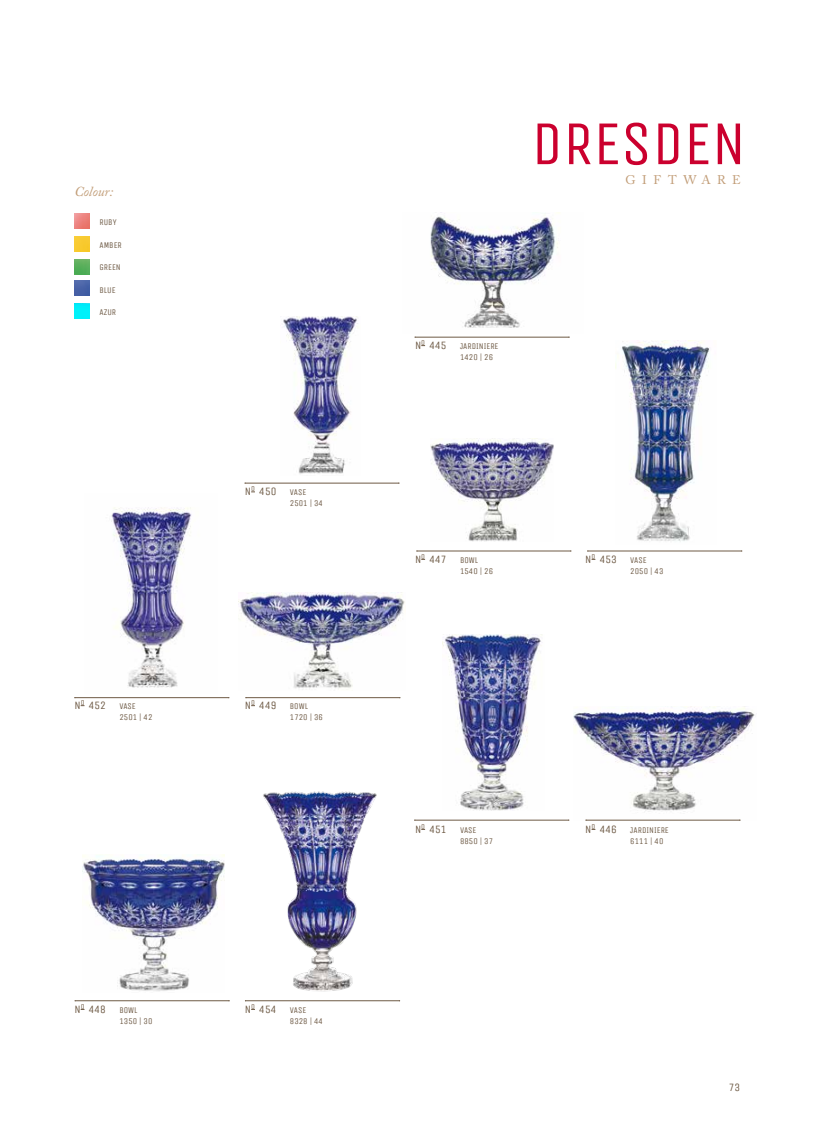
<style>
.page{position:relative;width:815px;height:1134px;background:#fff}
.page>*{position:absolute;margin:0;border:0;box-sizing:border-box;transform-origin:0 0}
.t1{font:62.5px "Unica One";color:#cb002e}
.t2{font:italic 13.75px "Adobe Caslon Pro";color:#c19c76}
.t3{font:12.5px "Adobe Caslon Pro";letter-spacing:.515em;color:#c19c76}
.t4{font:11.25px "Unica One";color:#6e5a45}
.t5{font:8.75px/11.2px "Unica One";color:#6e5a45}
.s1{font-size:8.75px}
.s2{font-size:11.25px}
</style>
<div class="page">
<img style="left:245px;top:791px;width:155px;height:211px">
<hr style="left:246px;top:1000px;width:154px;height:1px;background:#6e5a45">
<img style="left:83px;top:854px;width:142px;height:137px">
<img style="left:573px;top:707px;width:182px;height:113px">
<img style="left:443px;top:634px;width:99px;height:176px">
<img style="left:430px;top:216px;width:128px;height:112px">
<img style="left:238px;top:593px;width:167px;height:96px">
<hr style="left:246px;top:697px;width:154px;height:1px;background:#6e5a45">
<hr style="left:415px;top:820px;width:154px;height:1px;background:#6e5a45">
<hr style="left:75px;top:1000px;width:154px;height:1px;background:#6e5a45">
<hr style="left:417px;top:551px;width:154px;height:1px;background:#6e5a45">
<img style="left:615px;top:341px;width:94px;height:201px">
<hr style="left:588px;top:551px;width:154px;height:1px;background:#6e5a45">
<img style="left:111px;top:507px;width:81px;height:181px">
<hr style="left:75px;top:697px;width:154px;height:1px;background:#6e5a45">
<hr style="left:586px;top:820px;width:154px;height:1px;background:#6e5a45">
<hr style="left:415px;top:337px;width:154px;height:1px;background:#6e5a45">
<hr style="left:245px;top:483px;width:154px;height:1px;background:#6e5a45">
<img style="left:283px;top:316px;width:75px;height:158px">
<img style="left:431px;top:438px;width:123px;height:104px">
<img style="left:74px;top:213px;width:15px;height:15px">
<img style="left:74px;top:236px;width:15px;height:15px">
<img style="left:74px;top:259px;width:15px;height:15px">
<img style="left:74px;top:281px;width:15px;height:15px">
<img style="left:74px;top:304px;width:15px;height:15px">
<h2 class="t2" style="left:74px;top:183px;width:40px">Colour:</h2>
<p class="t5" style="left:100px;top:217px;width:19px">RUBY</p>
<p class="t5" style="left:100px;top:239px;width:24px">AMBER</p>
<p class="t5" style="left:100px;top:262px;width:23px">GREEN</p>
<p class="t5" style="left:100px;top:284px;width:18px">BLUE</p>
<p class="t5" style="left:100px;top:307px;width:18px">AZUR</p>
<p class="t4" style="left:74px;top:698px;width:63px">N<sup>O</sup> 452 <span class="s1">VASE</span></p>
<p class="t5" style="left:119px;top:712px;width:35px">2501 | 42</p>
<p class="t4" style="left:74px;top:1002px;width:65px">N<sup>O</sup> 448 <span class="s1">BOWL</span></p>
<p class="t5" style="left:119px;top:1015px;width:35px">1350 | 30</p>
<p class="t4" style="left:245px;top:485px;width:63px">N<sup>O</sup> 450 <span class="s1">VASE</span></p>
<p class="t5" style="left:290px;top:498px;width:35px">2501 | 34</p>
<p class="t4" style="left:245px;top:698px;width:65px">N<sup>O</sup> 449 <span class="s1">BOWL</span></p>
<p class="t5" style="left:290px;top:712px;width:35px">1720 | 36</p>
<p class="t4" style="left:245px;top:1002px;width:63px">N<sup>O</sup> 454 <span class="s1">VASE</span></p>
<p class="t5" style="left:290px;top:1015px;width:35px">8328 | 44</p>
<h1 class="t1" style="left:531px;top:107px;width:216px">DRESDEN</h1>
<h3 class="t3" style="left:626px;top:172px;width:117px">GIFTWARE</h3>
<p class="t5" style="left:460px;top:340px;width:40px;text-indent:-45px"><span class="s2">N</span><sup>O</sup> <span class="s2">445</span> JARDINIERE<br>1420 | 26</p>
<p class="t4" style="left:415px;top:552px;width:65px">N<sup>O</sup> 447 <span class="s1">BOWL</span></p>
<p class="t5" style="left:460px;top:565px;width:35px">1540 | 26</p>
<p class="t4" style="left:585px;top:552px;width:63px">N<sup>O</sup> 453 <span class="s1">VASE</span></p>
<p class="t5" style="left:630px;top:565px;width:35px">2050 | 43</p>
<p class="t4" style="left:415px;top:822px;width:63px">N<sup>O</sup> 451 <span class="s1">VASE</span></p>
<p class="t5" style="left:460px;top:835px;width:35px">8850 | 37</p>
<p class="t5" style="left:630px;top:824px;width:40px;text-indent:-45px"><span class="s2">N</span><sup>O</sup> <span class="s2">446</span> JARDINIERE<br>6111 | 40</p>
<p class="t4" style="left:729px;top:1081px;width:13px">73</p>
</div>
